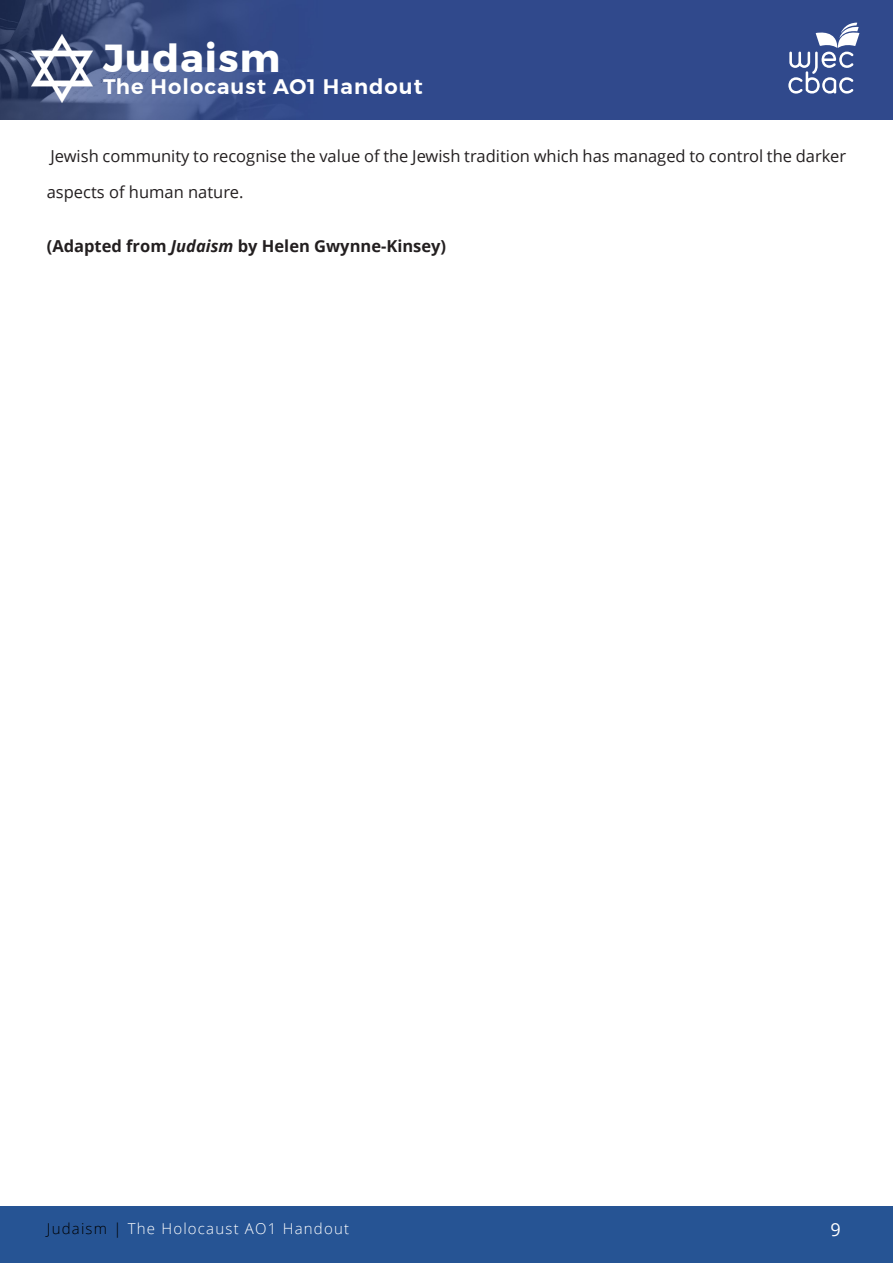
<style>
.page{position:relative;width:893px;height:1263px;background:#fff}
.page>*{position:absolute;margin:0;border:0;box-sizing:border-box;transform-origin:0 0}
.t1{font:700 39px "Montserrat";letter-spacing:.03em;color:#fff}
.t2{font:600 21px "Montserrat";letter-spacing:.05em;color:#fff}
.t3{font:18px "Open Sans";color:#fff}
.Paragraph_text{font:16.5px/36px "Open Sans";color:#231f20}
.Paragraph_text-2{font:700 16.5px "Open Sans";color:#231f20}
.t4{font:300 15px "Open Sans";letter-spacing:.08em;color:#fff}
.s1{font-style:italic}
.s2{color:#000}
</style>
<div class="page">
<img style="left:0;top:0;width:893px;height:119px">
<svg style="left:788px;top:23px;width:71px;height:71px"></svg>
<div style="left:0;top:1206px;width:893px;height:57px;background:#265494"></div>
<img style="left:32px;top:34px;width:60px;height:68px">
<h1 class="t1" style="left:103px;top:27px;width:178px">Judaism</h1>
<p class="t2" style="left:103px;top:70px;width:321px">The Holocaust AO1 Handout</p>
<p class="Paragraph_text" style="left:47px;top:138px;width:801px">Jewish community to recognise the value of the Jewish tradition which has managed to control the darker aspects of human nature.</p>
<p class="Paragraph_text-2" style="left:47px;top:234px;width:401px">(Adapted from <span class="s1">Judaism</span> by Helen Gwynne-Kinsey)</p>
<p class="t4" style="left:47px;top:1218px;width:304px"><span class="s2">Judaism |</span> The Holocaust AO1 Handout</p>
<p class="t3" style="left:830px;top:1217px;width:12px">9</p>
</div>
